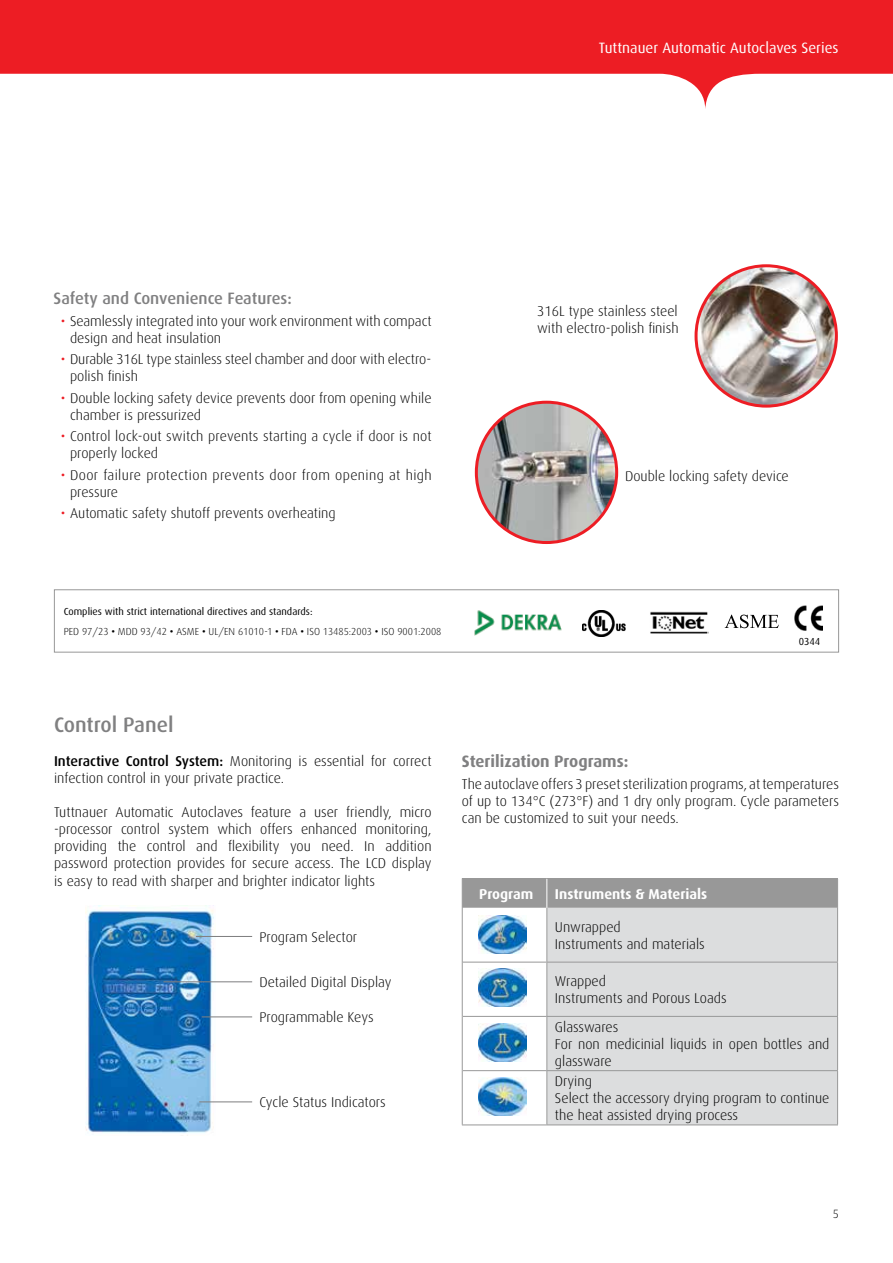
<style>
.page{position:relative;width:893px;height:1263px;background:#fff}
.page>*{position:absolute;margin:0;border:0;box-sizing:border-box;transform-origin:0 0}
.t1{font:500 21px "Dax";color:#808081}
.t2{font:500 16.5px "Dax";color:#808081}
.t3{font:700 16.5px "Dax";color:#808081}
.t4{font:15px "Dax";color:#fff}
.t5{font:300 14.25px/17.1px "Dax";color:#000}
.t6{font:300 14.25px/17.1px "Dax";letter-spacing:.025em;color:#000}
.t7{font:700 14.25px "Dax";color:#fff}
.t8{font:300 12px "Dax";color:#000}
.t9{font:300 10.2px/19.8px "Dax";color:#000}
.t10{font:10.2px "Dax";color:#000}
.s1{font-weight:400;color:#ed1d24}
.s2{font-weight:400}
.s3{font-weight:500}
</style>
<div class="page">
<svg style="left:462px;top:878px;width:376px;height:247px;background:#d6d6d7"></svg>
<hr style="left:462px;top:962px;width:1px;height:54px;background:#989898">
<hr style="left:462px;top:1016px;width:1px;height:55px;background:#989898">
<hr style="left:462px;top:1071px;width:1px;height:53px;background:#989898">
<hr style="left:837px;top:908px;width:1px;height:54px;background:#989898">
<hr style="left:546px;top:908px;width:1px;height:54px;background:#989898">
<hr style="left:547px;top:962px;width:291px;height:1px;background:#989898">
<hr style="left:463px;top:962px;width:84px;height:1px;background:#989898">
<hr style="left:462px;top:908px;width:1px;height:54px;background:#989898">
<img style="left:478px;top:915px;width:49px;height:38px">
<img style="left:478px;top:968px;width:49px;height:38px">
<img style="left:478px;top:1023px;width:49px;height:38px">
<img style="left:478px;top:1077px;width:49px;height:39px">
<img style="left:476px;top:402px;width:141px;height:140px;border-radius:70px">
<div style="left:475px;top:401px;width:143px;height:143px;border:3px solid #ed1d24;border-radius:50%"></div>
<img style="left:698px;top:266px;width:138px;height:139px">
<div style="left:694px;top:264px;width:144px;height:144px;border:3px solid #ed1d24;border-radius:50%"></div>
<img style="left:85px;top:906px;width:131px;height:227px">
<hr style="left:163px;top:981px;width:89px;height:1px;background:#808081">
<hr style="left:196px;top:936px;width:56px;height:1px;background:#808081">
<hr style="left:202px;top:1016px;width:50px;height:1px;background:#808081">
<hr style="left:199px;top:1101px;width:53px;height:1px;background:#808081">
<svg style="left:0;top:0;width:893px;height:109px;fill:#ed1d24"></svg>
<div style="left:54px;top:589px;width:785px;height:63px;border:1px solid #989898"></div>
<img style="left:650px;top:612px;width:58px;height:21px">
<svg style="left:725px;top:615px;width:54px;height:13px"></svg>
<img style="left:794px;top:605px;width:28px;height:26px">
<img style="left:582px;top:610px;width:44px;height:26px">
<img style="left:474px;top:610px;width:88px;height:26px">
<p class="t4" style="left:599px;top:40px;width:241px">Tuttnauer Automatic Autoclaves Series</p>
<p class="t2" style="left:54px;top:289px;width:240px">Safety and Convenience Features:</p>
<p class="t5" style="left:70px;top:312px;width:363px;text-indent:-9px"><span class="s1">•</span> Seamlessly integrated into your work environment with compact design and heat insulation</p>
<p class="t5" style="left:70px;top:351px;width:363px;text-indent:-9px"><span class="s1">•</span> Durable 316L type stainless steel chamber and door with electro&shy;polish finish</p>
<p class="t5" style="left:70px;top:389px;width:363px;text-indent:-9px"><span class="s1">•</span> Double locking safety device prevents door from opening while chamber is pressurized</p>
<p class="t5" style="left:70px;top:428px;width:363px;text-indent:-9px"><span class="s1">•</span> Control lock-out switch prevents starting a cycle if door is not properly locked</p>
<p class="t6" style="left:70px;top:466px;width:363px;text-indent:-9px"><span class="s1">•</span> Door failure protection prevents door from opening at high pressure</p>
<p class="t5" style="left:61px;top:505px;width:276px"><span class="s1">•</span> Automatic safety shutoff prevents overheating</p>
<p class="t5" style="left:537px;top:303px;width:143px">316L type stainless steel with electro-polish finish</p>
<p class="t5" style="left:625px;top:468px;width:165px">Double locking safety device</p>
<p class="t9" style="left:64px;top:602px;width:379px"><span class="s2">Complies with strict international directives and standards:<br></span>PED 97/23 <span class="s3">•</span> MDD 93/42 <span class="s3">•</span> ASME <span class="s3">•</span> UL/EN 61010-1 <span class="s3">•</span> FDA <span class="s3">•</span> ISO 13485:2003 <span class="s3">•</span> ISO 9001:2008</p>
<p class="t10" style="left:799px;top:636px;width:23px">0344</p>
<h1 class="t1" style="left:54px;top:713px;width:121px">Control Panel</h1>
<p class="t5" style="left:54px;top:752px;width:379px"><span class="s3">Interactive Control System:</span> Monitoring is essential for correct infection control in your private practice.</p>
<p class="t5" style="left:54px;top:804px;width:379px;text-align:justify">Tuttnauer Automatic Autoclaves feature a user friendly, micro -processor control system which offers enhanced monitoring, providing the control and flexibility you need. In addition password protection provides for secure access. The LCD display is easy to read with sharper and brighter indicator lights</p>
<p class="t5" style="left:259px;top:929px;width:99px">Program Selector</p>
<p class="t5" style="left:259px;top:974px;width:134px">Detailed Digital Display</p>
<p class="t5" style="left:259px;top:1009px;width:116px">Programmable Keys</p>
<p class="t5" style="left:259px;top:1094px;width:128px">Cycle Status Indicators</p>
<p class="t3" style="left:462px;top:752px;width:168px">Sterilization Programs:</p>
<p class="t5" style="left:462px;top:775px;width:379px;text-align:justify">The autoclave offers 3 preset sterilization programs, at temperatures of up to 134°C (273°F) and 1 dry only program. Cycle parameters can be customized to suit your needs.</p>
<p class="t7" style="left:479px;top:886px;width:56px">Program</p>
<p class="t7" style="left:555px;top:886px;width:154px">Instruments &amp; Materials</p>
<p class="t5" style="left:555px;top:918px;width:151px">Unwrapped<br>Instruments and materials</p>
<p class="t5" style="left:555px;top:973px;width:173px">Wrapped<br>Instruments and Porous Loads</p>
<p class="t5" style="left:555px;top:1019px;width:276px">Glasswares<br>For non medicinial liquids in open bottles and glassware</p>
<p class="t5" style="left:555px;top:1073px;width:276px">Drying<br>Select the accessory drying program to continue the heat assisted drying process</p>
<p class="t8" style="left:833px;top:1207px;width:8px">5</p>
</div>
